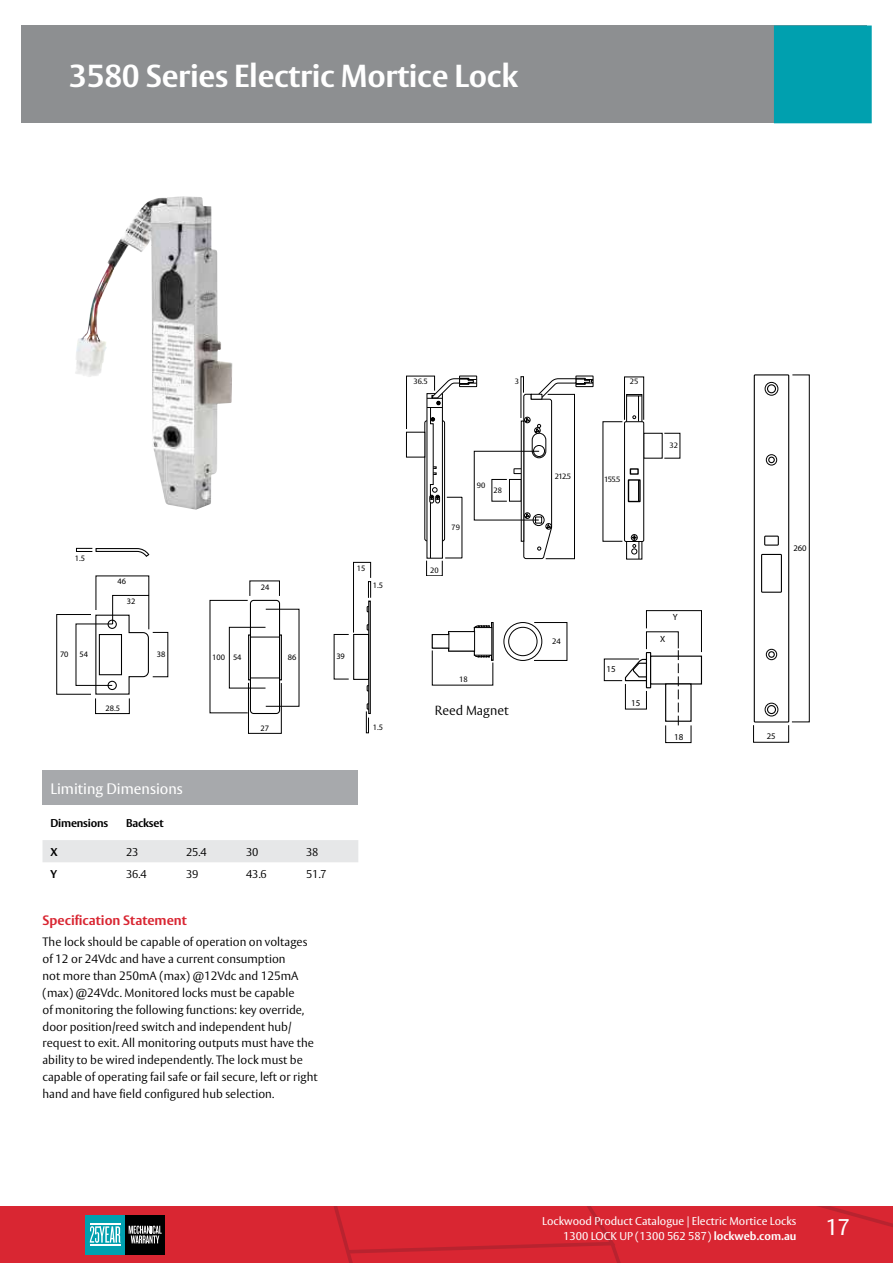
<style>
.page{position:relative;width:893px;height:1263px;background:#fff}
.page>*{position:absolute;margin:0;border:0;box-sizing:border-box;transform-origin:0 0}
.t1{font:700 31.5px "ASSA Vesta";letter-spacing:-.01em;color:#fff}
.t2{font:22.5px "ASSA Vesta";color:#fff}
.t3{font:15px "ASSA Vesta";color:#fff}
.t4{font:700 13.5px "ASSA Vesta";color:#d92632}
.t5{font:300 13.05px "ASSA Vesta";color:#000}
.t6{font:300 12px/16.8px "ASSA Vesta";color:#000}
.t7{font:11.25px/15px "ASSA Vesta";color:#fff;text-align:right}
.t8{font:300 11.25px "ASSA Vesta";letter-spacing:-.015em;color:#000}
.t9{font:700 11.25px "ASSA Vesta";letter-spacing:-.015em;color:#000}
.t10{font:9px "Helvetica";color:#000}
.t11{font:8.55px "Helvetica";color:#000}
.t12{font:8.4px "Helvetica";color:#000}
.t13{font:7.8px "ASSA Vesta";color:#000}
.t14{font:7.65px "ASSA Vesta";color:#000}
.s1{font-weight:700}
</style>
<div class="page">
<svg style="left:0;top:1206px;width:893px;height:57px;background:#cd2a36"></svg>
<hr style="left:90px;top:1224px;width:30px;height:1px;background:#fff">
<hr style="left:90px;top:1244px;width:30px;height:1px;background:#fff">
<div style="left:21px;top:26px;width:846px;height:97px;background:#8d8f91"></div>
<div style="left:774px;top:26px;width:98px;height:97px;background:#00a0af"></div>
<div style="left:575px;top:375px;width:19px;height:12px;border:1px solid #000"></div>
<div style="left:624px;top:377px;width:20px;height:43px;border:1px solid #000"></div>
<div style="left:624px;top:421px;width:20px;height:121px;border:1px solid #000"></div>
<div style="left:459px;top:375px;width:18px;height:12px;border:1px solid #000"></div>
<svg style="left:406px;top:376px;width:236px;height:200px"></svg>
<svg style="left:432px;top:622px;width:135px;height:63px"></svg>
<svg style="left:57px;top:547px;width:111px;height:167px"></svg>
<svg style="left:334px;top:562px;width:37px;height:171px"></svg>
<div style="left:368px;top:600px;width:3px;height:114px;border:1px solid #000"></div>
<svg style="left:210px;top:580px;width:89px;height:153px"></svg>
<svg style="left:604px;top:610px;width:98px;height:133px"></svg>
<svg style="left:753px;top:374px;width:56px;height:349px"></svg>
<div style="left:753px;top:725px;width:36px;height:17px;border:1px solid #000"></div>
<img style="left:75px;top:196px;width:157px;height:314px">
<div style="left:43px;top:770px;width:315px;height:35px;background:#a7a9ac"></div>
<div style="left:43px;top:840px;width:315px;height:22px;background:#e6e7e8"></div>
<h1 class="t1" style="left:69px;top:56px;width:450px">3580 Series Electric Mortice Lock</h1>
<p class="t14" style="left:413px;top:377px;width:16px">36.5</p>
<p class="t14" style="left:515px;top:377px;width:6px">3</p>
<p class="t12" style="left:75px;top:553px;width:12px">1.5</p>
<p class="t12" style="left:117px;top:576px;width:10px">46</p>
<p class="t12" style="left:127px;top:596px;width:10px">32</p>
<p class="t12" style="left:60px;top:649px;width:10px">70</p>
<p class="t12" style="left:79px;top:649px;width:10px">54</p>
<p class="t12" style="left:157px;top:649px;width:10px">38</p>
<p class="t12" style="left:105px;top:703px;width:16px">28.5</p>
<p class="t12" style="left:357px;top:563px;width:10px">15</p>
<p class="t12" style="left:261px;top:581px;width:10px">24</p>
<p class="t12" style="left:373px;top:580px;width:12px">1.5</p>
<p class="t12" style="left:212px;top:652px;width:14px">100</p>
<p class="t12" style="left:233px;top:652px;width:10px">54</p>
<p class="t12" style="left:288px;top:652px;width:10px">86</p>
<p class="t12" style="left:336px;top:651px;width:10px">39</p>
<p class="t12" style="left:261px;top:723px;width:10px">27</p>
<p class="t12" style="left:373px;top:722px;width:12px">1.5</p>
<p class="t3" style="left:50px;top:779px;width:134px">Limiting Dimensions</p>
<p class="t9" style="left:50px;top:816px;width:59px">Dimensions</p>
<p class="t9" style="left:126px;top:816px;width:39px">Backset</p>
<p class="t9" style="left:50px;top:845px;width:9px">X</p>
<p class="t8" style="left:126px;top:845px;width:14px">23</p>
<p class="t8" style="left:186px;top:845px;width:22px">25.4</p>
<p class="t8" style="left:246px;top:845px;width:14px">30</p>
<p class="t8" style="left:306px;top:845px;width:14px">38</p>
<p class="t9" style="left:50px;top:867px;width:8px">Y</p>
<p class="t8" style="left:126px;top:867px;width:22px">36.4</p>
<p class="t8" style="left:186px;top:867px;width:14px">39</p>
<p class="t8" style="left:246px;top:867px;width:22px">43.6</p>
<p class="t8" style="left:306px;top:867px;width:22px">51.7</p>
<p class="t4" style="left:43px;top:912px;width:146px">Specification Statement</p>
<p class="t6" style="left:43px;top:934px;width:277px">The lock should be capable of operation on voltages of 12 or 24Vdc and have a current consumption<br>not more than 250mA (max) @12Vdc and 125mA (max) @24Vdc. Monitored locks must be capable<br>of monitoring the following functions: key override, door position/reed switch and independent hub/ request to exit. All monitoring outputs must have the ability to be wired independently. The lock must be capable of operating fail safe or fail secure, left or right hand and have field configured hub selection.</p>
<p class="t14" style="left:452px;top:522px;width:10px">79</p>
<p class="t14" style="left:430px;top:566px;width:10px">20</p>
<p class="t14" style="left:477px;top:480px;width:10px">90</p>
<p class="t14" style="left:493px;top:486px;width:10px">28</p>
<p class="t13" style="left:459px;top:674px;width:10px">18</p>
<p class="t5" style="left:435px;top:703px;width:75px">Reed Magnet</p>
<p class="t11" style="left:430px;top:712px;width:17px">28.5</p>
<p class="t14" style="left:555px;top:472px;width:18px">212.5</p>
<p class="t13" style="left:552px;top:637px;width:10px">24</p>
<p class="t14" style="left:630px;top:377px;width:10px">25</p>
<p class="t14" style="left:604px;top:475px;width:18px">155.5</p>
<p class="t14" style="left:669px;top:441px;width:10px">32</p>
<p class="t10" style="left:607px;top:664px;width:11px">15</p>
<p class="t10" style="left:631px;top:697px;width:11px">15</p>
<p class="t10" style="left:660px;top:633px;width:7px">X</p>
<p class="t10" style="left:673px;top:611px;width:6px">Y</p>
<p class="t10" style="left:674px;top:731px;width:11px">18</p>
<p class="t11" style="left:793px;top:542px;width:15px">260</p>
<p class="t11" style="left:767px;top:731px;width:10px">25</p>
<p class="t7" style="left:542px;top:1214px;width:256px">Lockwood Product Catalogue | Electric Mortice Locks<br>1300 LOCK UP (1300 562 587) <span class="s1">lockweb.com.au</span></p>
<h2 class="t2" style="left:825px;top:1214px;width:26px">17</h2>
</div>
